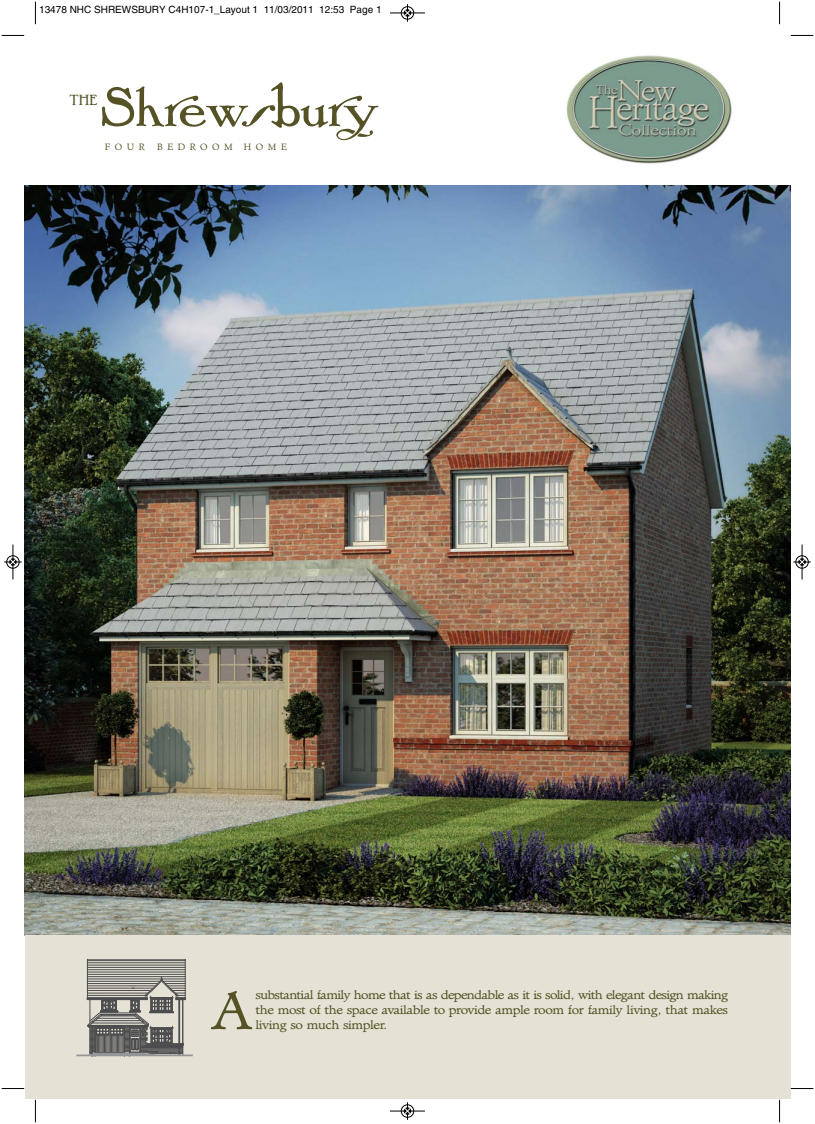
<style>
.page{position:relative;width:815px;height:1124px;background:#fff}
.page>*{position:absolute;margin:0;border:0;box-sizing:border-box;transform-origin:0 0}
.t1{font:58.88px "P22 Artsand Crafts Hunter";color:#555225}
.t2{font:53.12px "Cg Administer";color:#555225;scale:1.06 1}
.t3{font:15.62px "P22 Artsand Crafts Hunter";color:#555225}
.t4{font:12.5px/15px "Cg Administer";letter-spacing:-.05em;color:#555225;scale:1.08 1}
.t5{font:12.5px "Cg Administer";letter-spacing:-.03em;color:#555225;scale:1.08 1}
.t6{font:10px "Helvetica";color:#000}
.t7{font:9.12px "Cg Administer";letter-spacing:.5em;color:#555225}
</style>
<div class="page">
<img style="left:25px;top:185px;width:765px;height:750px">
<div style="left:25px;top:935px;width:765px;height:163px;background:#e5e1d4"></div>
<hr style="left:87px;top:959px;width:1px;height:39px;background:#4c4c4e">
<hr style="left:185px;top:959px;width:1px;height:39px;background:#4c4c4e">
<hr style="left:87px;top:960px;width:98px;height:1px;background:#4c4c4e">
<hr style="left:87px;top:958px;width:98px;height:1px;background:#4c4c4e">
<hr style="left:87px;top:973px;width:98px;height:1px;background:#4c4c4e">
<hr style="left:87px;top:971px;width:98px;height:1px;background:#4c4c4e">
<hr style="left:87px;top:969px;width:98px;height:1px;background:#4c4c4e">
<hr style="left:87px;top:967px;width:98px;height:1px;background:#4c4c4e">
<hr style="left:87px;top:964px;width:98px;height:1px;background:#4c4c4e">
<hr style="left:87px;top:962px;width:98px;height:1px;background:#4c4c4e">
<svg style="left:76px;top:976px;width:117px;height:80px"></svg>
<svg style="left:566px;top:55px;width:166px;height:109px"></svg>
<svg style="left:35px;top:2px;width:1px;height:22px"></svg>
<svg style="left:2px;top:35px;width:22px;height:1px"></svg>
<svg style="left:779px;top:2px;width:1px;height:22px"></svg>
<svg style="left:791px;top:35px;width:22px;height:1px"></svg>
<svg style="left:35px;top:1099px;width:1px;height:23px"></svg>
<svg style="left:2px;top:1088px;width:22px;height:1px"></svg>
<svg style="left:779px;top:1099px;width:1px;height:23px"></svg>
<svg style="left:791px;top:1088px;width:22px;height:1px"></svg>
<div style="left:401px;top:6px;width:13px;height:14px;border:1px solid #fff;border-radius:50%"></div>
<hr style="left:390px;top:13px;width:35px;height:1px;background:#000">
<div style="left:401px;top:7px;width:13px;height:12px;border:1px solid #000;border-radius:50%"></div>
<svg style="left:404px;top:4px;width:7px;height:18px"></svg>
<hr style="left:390px;top:1110px;width:35px;height:1px;background:#000">
<div style="left:401px;top:1104px;width:13px;height:13px;border:1px solid #000;border-radius:50%"></div>
<svg style="left:404px;top:1102px;width:7px;height:17px"></svg>
<div style="left:6px;top:555px;width:14px;height:13px;border:1px solid #fff;border-radius:50%"></div>
<hr style="left:13px;top:544px;width:1px;height:35px;background:#000">
<div style="left:7px;top:555px;width:12px;height:13px;border:1px solid #000;border-radius:50%"></div>
<svg style="left:4px;top:558px;width:18px;height:7px"></svg>
<div style="left:795px;top:555px;width:14px;height:13px;border:1px solid #fff;border-radius:50%"></div>
<hr style="left:802px;top:544px;width:1px;height:35px;background:#000">
<div style="left:796px;top:555px;width:12px;height:13px;border:1px solid #000;border-radius:50%"></div>
<svg style="left:793px;top:558px;width:18px;height:7px"></svg>
<p class="t6" style="left:39px;top:6px;width:344px">13478 NHC SHREWSBURY C4H107-1_Layout 1 11/03/2011 12:53 Page 1</p>
<h1 class="t1" style="left:100px;top:84px;width:280px">Shrewsbury</h1>
<p class="t7" style="left:105px;top:143px;width:41px">FOUR</p>
<p class="t7" style="left:157px;top:143px;width:131px">BEDROOM HOME</p>
<p class="t3" style="left:70px;top:94px;width:29px">THE</p>
<p class="t4" style="left:256px;top:988px;width:439px">substantial family home that is as dependable as it is solid, with elegant design making the most of the space available to provide ample room for family living, that makes</p>
<h2 class="t2" style="left:211px;top:990px;width:41px">A</h2>
<p class="t5" style="left:256px;top:1019px;width:124px">living so much simpler.</p>
</div>
